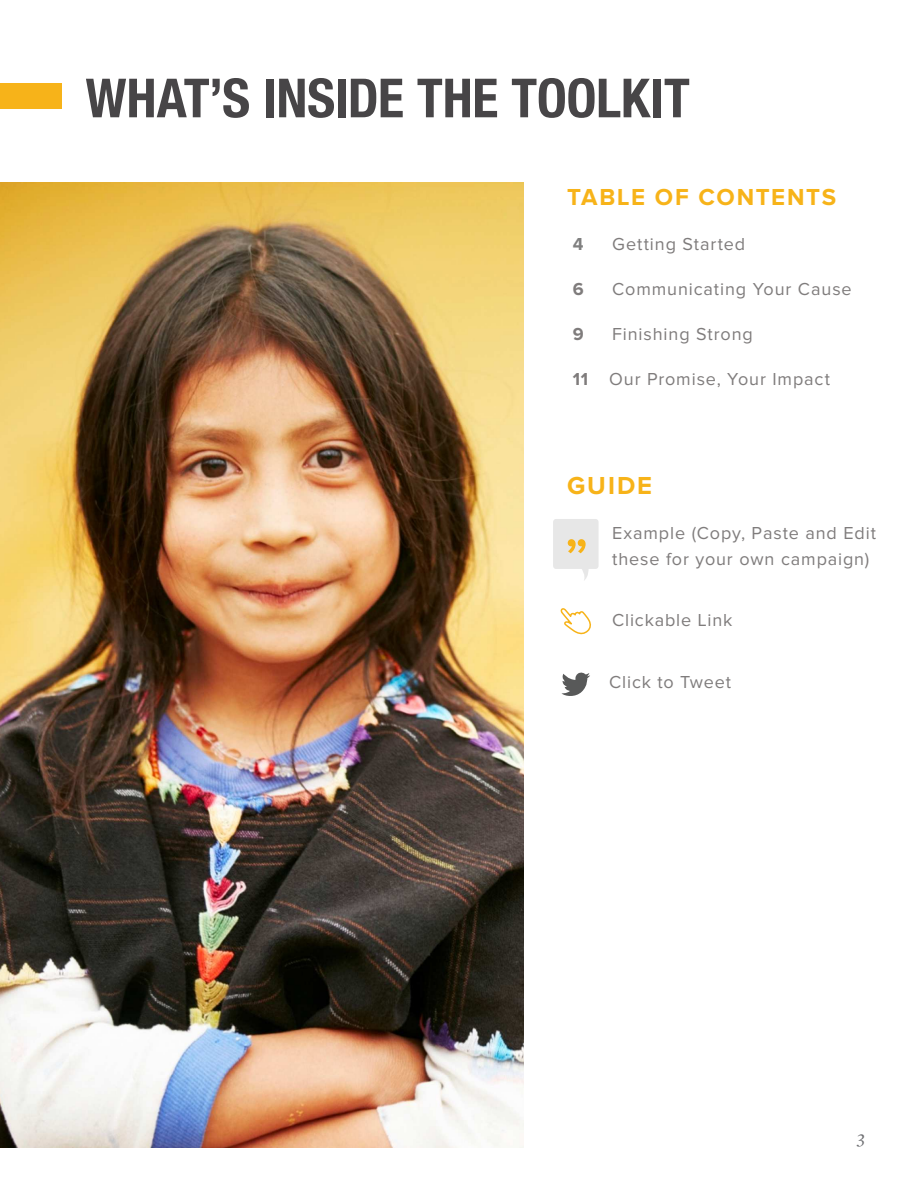
<style>
.page{position:relative;width:918px;height:1188px;background:#fff}
.page>*{position:absolute;margin:0;border:0;box-sizing:border-box;transform-origin:0 0}
.t1{font:700 condensed 54px "Helvetica Neue";letter-spacing:-.005em;color:#474547}
.t2{font:600 54px "Proxima Nova";color:#f7b319}
.t3{font:700 25.5px "Proxima Nova";letter-spacing:.075em;color:#f7b319}
.t4{font:700 24px "Proxima Nova";letter-spacing:.065em;color:#f7b319}
.t5{font:18px/25.5px "Proxima Nova";letter-spacing:.05em;color:#7f7c7c}
.t6{font:700 18px "Proxima Nova";color:#7f7c7c}
.t7{font:italic 18px "Freight Text";color:#6d6e71}
.t8{font:700 18px "Proxima Nova";color:#808080}
.s1{font-weight:700}
</style>
<div class="page">
<div style="left:0;top:83px;width:62px;height:26px;background:#f7b319"></div>
<img style="left:0;top:182px;width:524px;height:966px">
<svg style="left:553px;top:519px;width:46px;height:61px"></svg>
<svg style="left:561px;top:608px;width:30px;height:27px"></svg>
<svg style="left:561px;top:672px;width:29px;height:24px"></svg>
<h1 class="t1" style="left:86px;top:67px;width:606px">WHAT’S INSIDE THE TOOLKIT</h1>
<h3 class="t4" style="left:567px;top:187px;width:271px">TABLE OF CONTENTS</h3>
<p class="t8" style="left:573px;top:237px;width:12px">4</p>
<p class="t5" style="left:612px;top:233px;width:135px">Getting Started</p>
<p class="t6" style="left:573px;top:282px;width:12px">6</p>
<p class="t5" style="left:612px;top:278px;width:241px">Communicating Your Cause</p>
<p class="t6" style="left:573px;top:327px;width:12px">9</p>
<p class="t5" style="left:612px;top:323px;width:142px">Finishing Strong</p>
<p class="t5" style="left:573px;top:368px;width:259px"><span class="s1">11</span> Our Promise, Your Impact</p>
<h2 class="t3" style="left:567px;top:474px;width:87px">GUIDE</h2>
<h1 class="t2" style="left:588px;top:557px;width:25px;rotate:-180deg">“</h1>
<p class="t5" style="left:612px;top:522px;width:265px">Example (Copy, Paste and Edit these for your own campaign)</p>
<p class="t5" style="left:612px;top:609px;width:122px">Clickable Link</p>
<p class="t5" style="left:609px;top:670px;width:124px">Click to Tweet</p>
<p class="t7" style="left:858px;top:1130px;width:9px">3</p>
</div>
